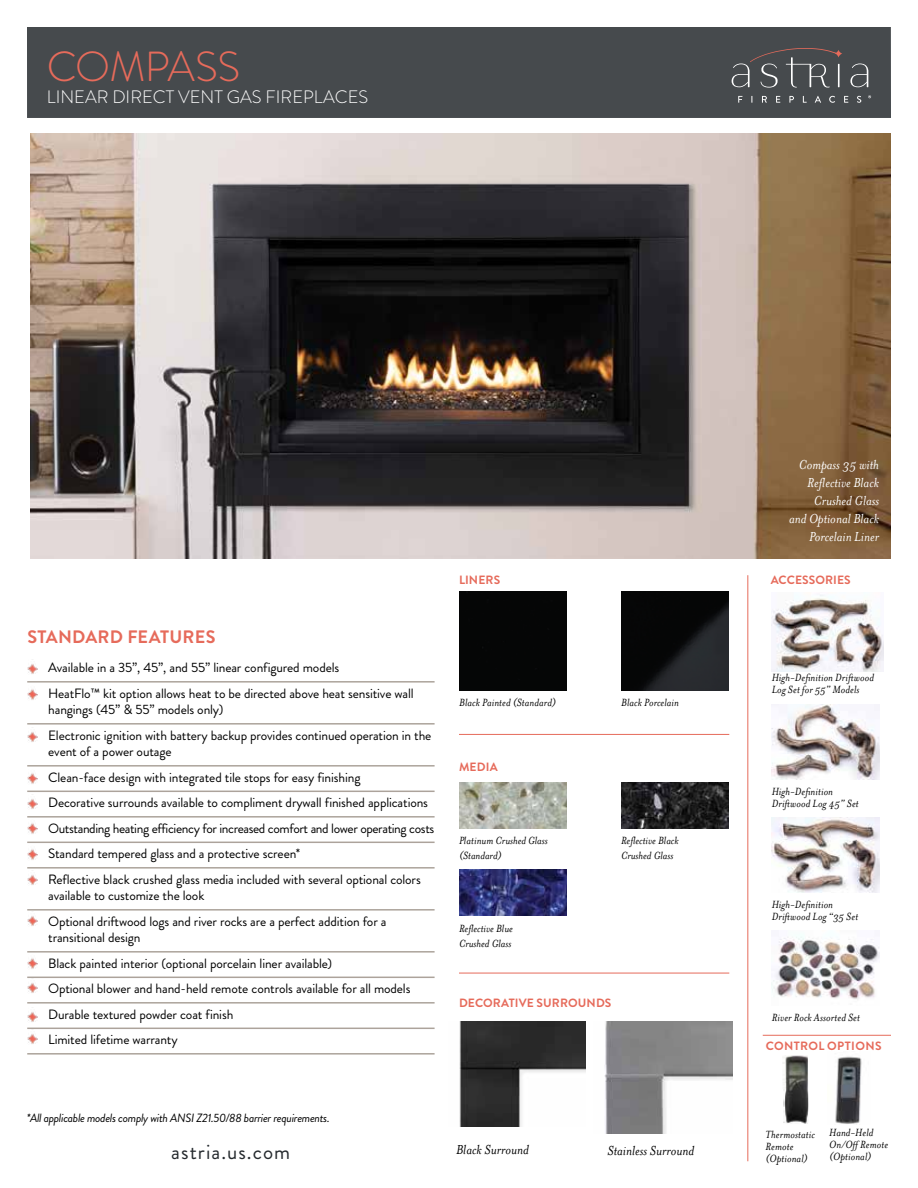
<style>
.page{position:relative;width:918px;height:1188px;background:#fff}
.page>*{position:absolute;margin:0;border:0;box-sizing:border-box;transform-origin:0 0}
.t1{font:300 42px "Brandon Grotesque";letter-spacing:-.02em;color:#e66b5b}
.t2{font:21px "Brandon Grotesque";letter-spacing:.05em;color:#252a2e}
.t3{font:300 18px "Brandon Grotesque";color:#fff}
.t4{font:700 18px "Brandon Grotesque";letter-spacing:.015em;color:#e66b5b}
.t5{font:italic 15px/18px "Mrs Eaves OT";color:#fff;text-align:right}
.t6{font:italic 15px "Mrs Eaves OT";color:#000}
.t7{font:13.5px/25.5px "Brandon Grotesque";letter-spacing:-.01em;color:#000}
.t8{font:italic 12px/12px "Mrs Eaves OT";letter-spacing:.01em;color:#000}
.t9{font:italic 12px "Brandon Grotesque";letter-spacing:-.025em;color:#000}
.t10{font:700 12px "Brandon Grotesque";letter-spacing:.01em;color:#e66b5b}
.t11{font:700 12px "Brandon Grotesque";letter-spacing:.03em;color:#e66b5b}
</style>
<div class="page">
<img style="left:30px;top:134px;width:861px;height:424px">
<div style="left:27px;top:27px;width:864px;height:91px;background:#464a4d"></div>
<svg style="left:738px;top:96px;width:4px;height:7px"></svg>
<svg style="left:762px;top:96px;width:5px;height:7px"></svg>
<svg style="left:776px;top:96px;width:4px;height:7px"></svg>
<svg style="left:789px;top:96px;width:5px;height:7px"></svg>
<svg style="left:803px;top:96px;width:4px;height:7px"></svg>
<svg style="left:815px;top:96px;width:6px;height:7px"></svg>
<svg style="left:829px;top:96px;width:6px;height:7px"></svg>
<svg style="left:844px;top:96px;width:4px;height:7px"></svg>
<svg style="left:857px;top:96px;width:4px;height:7px"></svg>
<svg style="left:850px;top:64px;width:18px;height:23px"></svg>
<svg style="left:732px;top:48px;width:110px;height:40px"></svg>
<hr style="left:27px;top:681px;width:408px;height:2px;background:#aca39b">
<hr style="left:27px;top:723px;width:408px;height:2px;background:#aca39b">
<hr style="left:27px;top:765px;width:408px;height:2px;background:#aca39b">
<hr style="left:27px;top:791px;width:408px;height:1px;background:#aca39b">
<hr style="left:27px;top:816px;width:408px;height:2px;background:#aca39b">
<hr style="left:27px;top:842px;width:408px;height:1px;background:#aca39b">
<hr style="left:27px;top:867px;width:408px;height:2px;background:#aca39b">
<hr style="left:27px;top:909px;width:408px;height:2px;background:#aca39b">
<hr style="left:27px;top:951px;width:408px;height:2px;background:#aca39b">
<hr style="left:27px;top:977px;width:408px;height:1px;background:#aca39b">
<hr style="left:27px;top:1002px;width:408px;height:2px;background:#aca39b">
<hr style="left:27px;top:1028px;width:408px;height:1px;background:#aca39b">
<hr style="left:27px;top:1053px;width:408px;height:2px;background:#aca39b">
<img style="left:28px;top:664px;width:10px;height:10px">
<img style="left:28px;top:849px;width:10px;height:11px">
<img style="left:28px;top:689px;width:10px;height:11px">
<img style="left:28px;top:875px;width:10px;height:10px">
<img style="left:28px;top:916px;width:10px;height:10px">
<img style="left:28px;top:773px;width:10px;height:11px">
<img style="left:28px;top:732px;width:10px;height:10px">
<img style="left:28px;top:958px;width:10px;height:11px">
<img style="left:27px;top:983px;width:11px;height:10px">
<img style="left:28px;top:1012px;width:10px;height:10px">
<img style="left:28px;top:1034px;width:10px;height:10px">
<img style="left:28px;top:799px;width:10px;height:10px">
<img style="left:28px;top:823px;width:10px;height:11px">
<img style="left:772px;top:934px;width:108px;height:66px">
<div style="left:459px;top:591px;width:108px;height:100px;background:#050606"></div>
<img style="left:621px;top:591px;width:108px;height:100px">
<hr style="left:763px;top:1035px;width:128px;height:1px;background:#e66b5b">
<hr style="left:459px;top:973px;width:270px;height:1px;background:#e66b5b">
<hr style="left:459px;top:734px;width:270px;height:1px;background:#e66b5b">
<img style="left:459px;top:782px;width:108px;height:46px">
<img style="left:459px;top:870px;width:108px;height:45px">
<img style="left:621px;top:782px;width:108px;height:46px">
<img style="left:772px;top:704px;width:108px;height:75px">
<img style="left:772px;top:817px;width:108px;height:75px">
<img style="left:459px;top:1022px;width:127px;height:105px">
<img style="left:604px;top:1022px;width:128px;height:111px">
<hr style="left:747px;top:575px;width:1px;height:586px;background:#e66b5b">
<img style="left:772px;top:595px;width:111px;height:76px">
<img style="left:835px;top:1056px;width:27px;height:68px">
<img style="left:783px;top:1055px;width:25px;height:69px">
<h1 class="t1" style="left:47px;top:37px;width:195px">COMPASS</h1>
<h3 class="t3" style="left:47px;top:84px;width:323px">LINEAR DIRECT VENT GAS FIREPLACES</h3>
<h3 class="t4" style="left:27px;top:625px;width:190px">STANDARD FEATURES</h3>
<p class="t7" style="left:48px;top:655px;width:367px">Available in a 35”, 45”, and 55” linear configured models<br>HeatFlo™ kit option allows heat to be directed above heat sensitive wall</p>
<p class="t7" style="left:48px;top:697px;width:385px">hangings (45” &amp; 55” models only)<br>Electronic ignition with battery backup provides continued operation in the</p>
<p class="t7" style="left:48px;top:739px;width:388px">event of a power outage<br>Clean-face design with integrated tile stops for easy finishing<br>Decorative surrounds available to compliment drywall finished applications Outstanding heating efficiency for increased comfort and lower operating costs Standard tempered glass and a protective screen*<br>Reflective black crushed glass media included with several optional colors</p>
<p class="t7" style="left:48px;top:883px;width:340px">available to customize the look<br>Optional driftwood logs and river rocks are a perfect addition for a</p>
<p class="t7" style="left:48px;top:925px;width:364px">transitional design<br>Black painted interior (optional porcelain liner available)<br>Optional blower and hand-held remote controls available for all models Durable textured powder coat finish<br>Limited lifetime warranty</p>
<p class="t5" style="left:789px;top:455px;width:91px">Compass 35 with<br>Reflective Black<br>Crushed Glass<br>and Optional Black<br>Porcelain Liner</p>
<p class="t10" style="left:459px;top:571px;width:43px">LINERS</p>
<p class="t10" style="left:771px;top:571px;width:82px">ACCESSORIES</p>
<p class="t8" style="left:459px;top:696px;width:98px">Black Painted (Standard)</p>
<p class="t8" style="left:621px;top:696px;width:60px">Black Porcelain</p>
<p class="t10" style="left:459px;top:758px;width:40px">MEDIA</p>
<p class="t8" style="left:459px;top:833px;width:90px;line-height:15px">Platinum Crushed Glass (Standard)</p>
<p class="t8" style="left:621px;top:833px;width:59px;line-height:15px">Reflective Black<br>Crushed Glass</p>
<p class="t8" style="left:459px;top:921px;width:55px;line-height:15px">Reflective Blue<br>Crushed Glass</p>
<p class="t10" style="left:459px;top:995px;width:154px">DECORATIVE SURROUNDS</p>
<p class="t8" style="left:772px;top:672px;width:104px">High-Definition Driftwood<br>Log Set for 55” Models</p>
<p class="t8" style="left:772px;top:786px;width:89px">High-Definition<br>Driftwood Log 45” Set</p>
<p class="t8" style="left:772px;top:899px;width:88px">High-Definition<br>Driftwood Log “35 Set</p>
<p class="t8" style="left:772px;top:1012px;width:90px">River Rock Assorted Set</p>
<p class="t11" style="left:766px;top:1037px;width:117px">CONTROL OPTIONS</p>
<p class="t9" style="left:27px;top:1110px;width:304px">*All applicable models comply with ANSI Z21.50/88 barrier requirements.</p>
<h2 class="t2" style="left:171px;top:1138px;width:120px">astria.us.com</h2>
<p class="t6" style="left:456px;top:1142px;width:74px">Black Surround</p>
<p class="t6" style="left:608px;top:1143px;width:88px">Stainless Surround</p>
<p class="t8" style="left:765px;top:1128px;width:51px">Thermostatic<br>Remote (Optional)</p>
<p class="t8" style="left:829px;top:1127px;width:61px">Hand-Held<br>On/OffRemote (Optional)</p>
</div>
